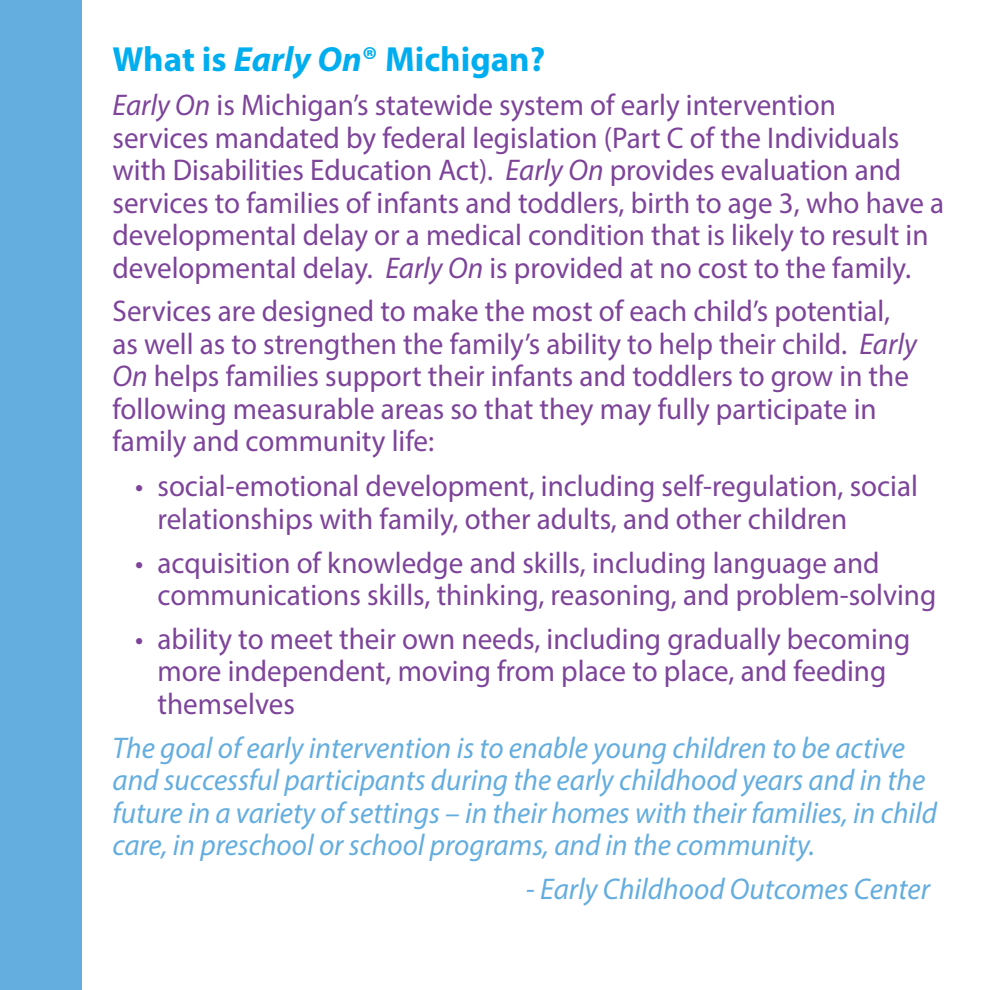
<style>
.page{position:relative;width:990px;height:990px;background:#fff}
.page>*{position:absolute;margin:0;border:0;box-sizing:border-box;transform-origin:0 0}
.t1{font:700 35px "Myriad Pro";color:#00aeef}
.Body{font:30px/32.5px "Myriad Pro";color:#7d449a}
.Body-2{font:italic 30px/32.5px "Myriad Pro";color:#64addf}
.s1{font-style:italic}
</style>
<div class="page">
<div style="left:0;top:0;width:82px;height:990px;background:#64addf"></div>
<h2 class="t1" style="left:112px;top:37px;width:434px">What is <span class="s1">Early On</span>® Michigan?</h2>
<h2 class="Body" style="left:112px;top:88px;width:833px"><span class="s1">Early On</span> is Michigan’s statewide system of early intervention<br>services mandated by federal legislation (Part C of the Individuals with Disabilities Education Act). <span class="s1">Early On</span> provides evaluation and services to families of infants and toddlers, birth to age 3, who have a developmental delay or a medical condition that is likely to result in developmental delay. <span class="s1">Early On</span> is provided at no cost to the family.</h2>
<h2 class="Body" style="left:112px;top:294px;width:806px">Services are designed to make the most of each child’s potential, as well as to strengthen the family’s ability to help their child. <span class="s1">Early On</span> helps families support their infants and toddlers to grow in the following measurable areas so that they may fully participate in family and community life:</h2>
<p class="Body" style="left:158px;top:469px;width:762px;text-indent:-22px">• social-emotional development, including self-regulation, social relationships with family, other adults, and other children</p>
<p class="Body" style="left:158px;top:546px;width:780px;text-indent:-22px">• acquisition of knowledge and skills, including language and communications skills, thinking, reasoning, and problem-solving</p>
<p class="Body" style="left:158px;top:622px;width:754px;text-indent:-22px">• ability to meet their own needs, including gradually becoming more independent, moving from place to place, and feeding themselves</p>
<p class="Body-2" style="left:112px;top:731px;width:826px">The goal of early intervention is to enable young children to be active and successful participants during the early childhood years and in the future in a variety of settings – in their homes with their families, in child care, in preschool or school programs, and in the community.</p>
<p class="Body-2" style="left:526px;top:872px;width:406px">- Early Childhood Outcomes Center</p>
</div>
